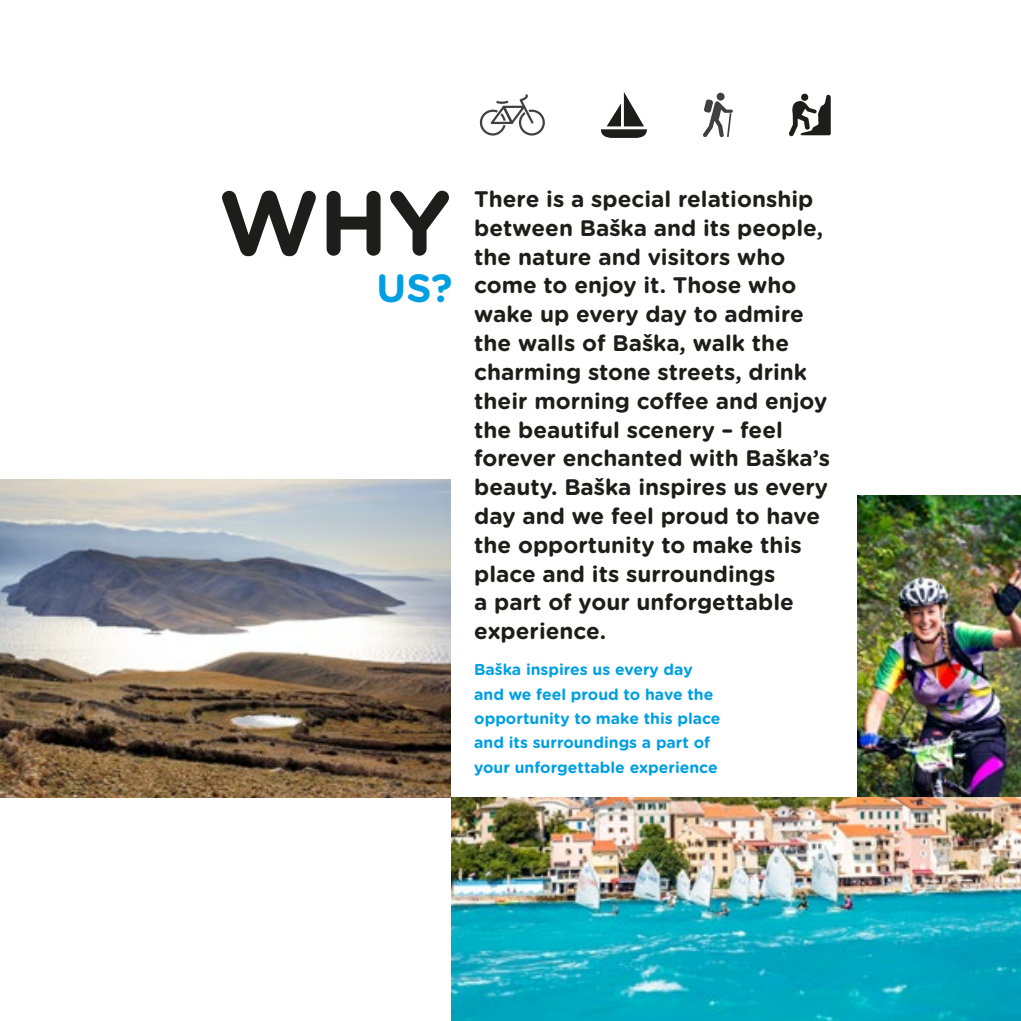
<style>
.page{position:relative;width:1021px;height:1021px;background:#fff}
.page>*{position:absolute;margin:0;border:0;box-sizing:border-box;transform-origin:0 0}
.t1{font:700 91.12px "Gotham Rounded";color:#1d1d1b}
.t2{font:700 39.38px "Gotham Rounded";color:#009fe3}
.t3{font:700 22.5px/28.8px "Gotham Rounded";color:#1d1d1b}
.t4{font:700 15.75px/24.3px "Gotham Rounded";color:#009fe3}
</style>
<div class="page">
<img style="left:0;top:479px;width:450px;height:318px">
<img style="left:857px;top:495px;width:163px;height:302px">
<img style="left:451px;top:797px;width:569px;height:223px">
<svg style="left:703px;top:99px;width:30px;height:38px"></svg>
<div style="left:716px;top:93px;width:8px;height:8px;background:#404040;border-radius:50%"></div>
<svg style="left:480px;top:94px;width:65px;height:42px"></svg>
<svg style="left:788px;top:94px;width:42px;height:42px"></svg>
<svg style="left:601px;top:92px;width:46px;height:46px"></svg>
<h1 class="t1" style="left:219px;top:156px;width:233px">WHY</h1>
<h2 class="t2" style="left:376px;top:259px;width:77px">US?</h2>
<p class="t3" style="left:474px;top:184px;width:357px">There is a special relationship between Baška and its people, the nature and visitors who come to enjoy it. Those who wake up every day to admire the walls of Baška, walk the charming stone streets, drink their morning coffee and enjoy the beautiful scenery – feel forever enchanted with Baška’s beauty. Baška inspires us every day and we feel proud to have the opportunity to make this place and its surroundings<br>a part of your unforgettable experience.</p>
<p class="t4" style="left:474px;top:657px;width:248px">Baška inspires us every day and we feel proud to have the opportunity to make this place and its surroundings a part of your unforgettable experience</p>
</div>
